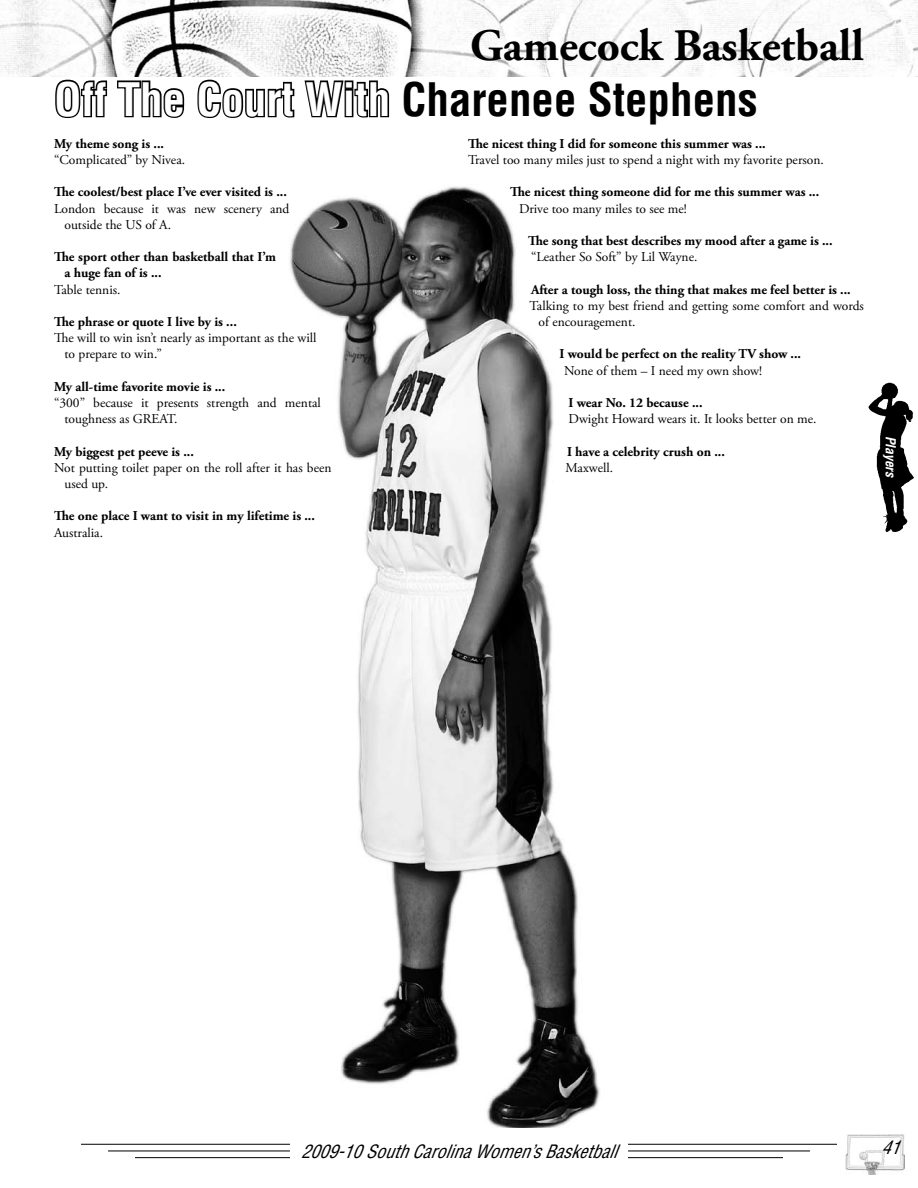
<style>
.page{position:relative;width:918px;height:1188px;background:#fff}
.page>*{position:absolute;margin:0;border:0;box-sizing:border-box;transform-origin:0 0}
.t1{font:700 condensed 45px "Helvetica";color:#000}
.t2{font:700 45px "Adobe Garamond Pro";color:#000}
.t3{font:italic condensed 18px "Helvetica";color:#000}
.t4{font:13.5px/16.2px "Adobe Garamond Pro";color:#000}
.t5{font:700 13.5px/16.2px "Adobe Garamond Pro";color:#000}
.t6{font:italic 700 condensed 13.5px "Helvetica";color:#fff}
.s1{color:#fff}
</style>
<div class="page">
<img style="left:868px;top:382px;width:46px;height:150px">
<img style="left:845px;top:1135px;width:59px;height:39px">
<img style="left:0;top:0;width:918px;height:76px">
<hr style="left:108px;top:1151px;width:702px;height:1px;background:#000">
<hr style="left:135px;top:1157px;width:648px;height:1px;background:#000">
<hr style="left:81px;top:1144px;width:756px;height:1px;background:#000">
<div style="left:290px;top:1143px;width:338px;height:18px;background:#fff"></div>
<img style="left:290px;top:186px;width:310px;height:941px">
<svg style="left:55px;top:79px;width:53px;height:39px"></svg>
<svg style="left:117px;top:80px;width:68px;height:38px"></svg>
<svg style="left:196px;top:0;width:100px;height:118px"></svg>
<svg style="left:304px;top:80px;width:86px;height:38px"></svg>
<h1 class="t2" style="left:470px;top:19px;width:395px">Gamecock Basketball</h1>
<h1 class="t1" style="left:54px;top:72px;width:705px"><span class="s1">Off The Court With</span> Charenee Stephens</h1>
<p class="t5" style="left:54px;top:136px;width:112px">My theme song is ...</p>
<p class="t4" style="left:54px;top:152px;width:133px">“Complicated” by Nivea.</p>
<p class="t5" style="left:54px;top:184px;width:234px">The coolest/best place I’ve ever visited is ...</p>
<p class="t4" style="left:65px;top:201px;width:226px;text-indent:-11px">London because it was new scenery and outside the US of A.</p>
<p class="t5" style="left:65px;top:249px;width:213px;text-indent:-11px">The sport other than basketball that I’m a huge fan of is ...</p>
<p class="t4" style="left:54px;top:282px;width:68px">Table tennis.</p>
<p class="t5" style="left:54px;top:314px;width:184px">The phrase or quote I live by is ...</p>
<p class="t4" style="left:65px;top:330px;width:254px;text-indent:-11px">The will to win isn’t nearly as important as the will to prepare to win.”</p>
<p class="t5" style="left:54px;top:379px;width:173px">My all-time favorite movie is ...</p>
<p class="t4" style="left:65px;top:395px;width:258px;text-indent:-11px">“300” because it presents strength and mental toughness as GREAT.</p>
<p class="t5" style="left:54px;top:443px;width:141px">My biggest pet peeve is ...</p>
<p class="t4" style="left:65px;top:460px;width:269px;text-indent:-11px">Not putting toilet paper on the roll after it has been used up.</p>
<p class="t5" style="left:54px;top:508px;width:262px">The one place I want to visit in my lifetime is ...</p>
<p class="t4" style="left:54px;top:525px;width:51px">Australia.</p>
<p class="t5" style="left:468px;top:136px;width:299px">The nicest thing I did for someone this summer was ...</p>
<p class="t4" style="left:468px;top:152px;width:357px">Travel too many miles just to spend a night with my favorite person.</p>
<p class="t5" style="left:510px;top:184px;width:311px">The nicest thing someone did for me this summer was ...</p>
<p class="t4" style="left:519px;top:201px;width:169px">Drive too many miles to see me!</p>
<p class="t5" style="left:528px;top:233px;width:306px">The song that best describes my mood after a game is ...</p>
<p class="t4" style="left:531px;top:249px;width:168px">“Leather So Soft” by Lil Wayne.</p>
<p class="t5" style="left:531px;top:281px;width:321px">After a tough loss, the thing that makes me feel better is ...</p>
<p class="t4" style="left:539px;top:298px;width:327px;text-indent:-9px">Talking to my best friend and getting some comfort and words of encouragement.</p>
<p class="t5" style="left:560px;top:346px;width:243px">I would be perfect on the reality TV show ...</p>
<p class="t4" style="left:564px;top:363px;width:200px">None of them – I need my own show!</p>
<p class="t5" style="left:569px;top:395px;width:136px">I wear No. 12 because ...</p>
<p class="t4" style="left:569px;top:411px;width:249px">Dwight Howard wears it. It looks better on me.</p>
<p class="t5" style="left:567px;top:443px;width:159px">I have a celebrity crush on ...</p>
<p class="t4" style="left:566px;top:460px;width:49px">Maxwell.</p>
<p class="t6" style="left:899px;top:436px;width:44px;rotate:90deg">Players</p>
<h2 class="t3" style="left:301px;top:1140px;width:317px">2009-10 South Carolina Women’s Basketball</h2>
<h2 class="t3" style="left:881px;top:1136px;width:23px">41</h2>
</div>
